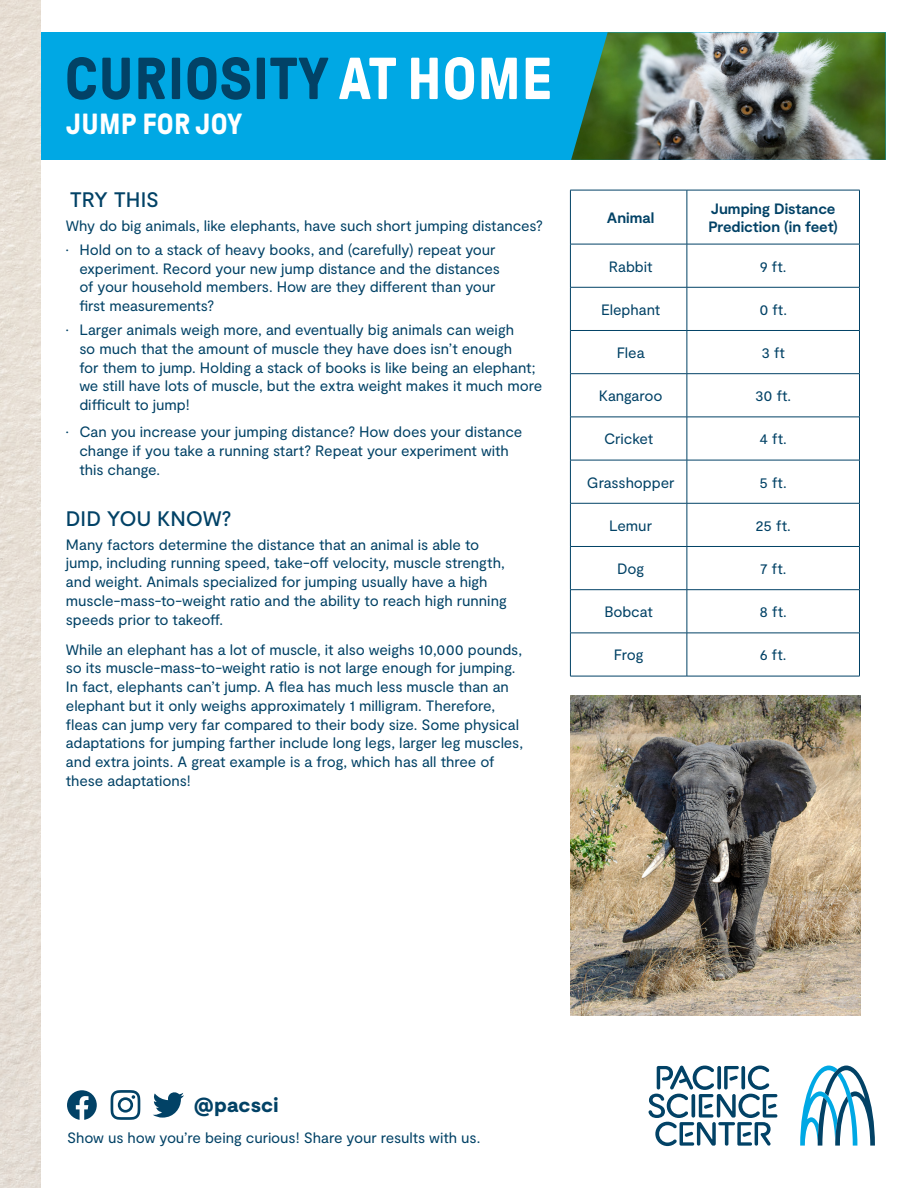
<style>
.page{position:relative;width:918px;height:1188px;background:#fff}
.page>*{position:absolute;margin:0;border:0;box-sizing:border-box;transform-origin:0 0}
.t1{font:700 59.1px "GT Pressura";letter-spacing:.01em;color:#024266}
.t2{font:700 29.1px "GT Pressura";letter-spacing:.01em;color:#fff}
.t3{font:500 21px "Moderat";letter-spacing:-.005em;color:#024266}
.t4{font:900 20.4px "Moderat";letter-spacing:.01em;color:#024266}
.t5{font:15px/18.8px "Moderat";letter-spacing:-.005em;color:#024266}
.t6{font:700 15px/18px "Moderat";letter-spacing:-.005em;color:#024266}
.s1{color:#fff}
</style>
<div class="page">
<div style="left:33px;top:32px;width:853px;height:128px;background:#00a8e4"></div>
<img style="left:571px;top:32px;width:315px;height:128px">
<img style="left:0;top:0;width:40px;height:1188px">
<svg style="left:800px;top:1066px;width:75px;height:80px"></svg>
<svg style="left:648px;top:1065px;width:129px;height:81px"></svg>
<svg style="left:153px;top:1092px;width:31px;height:26px"></svg>
<svg style="left:111px;top:1090px;width:29px;height:30px"></svg>
<svg style="left:67px;top:1090px;width:30px;height:30px"></svg>
<svg style="left:571px;top:191px;width:288px;height:485px"></svg>
<hr style="left:570px;top:190px;width:117px;height:1px;background:#024266">
<hr style="left:570px;top:190px;width:1px;height:54px;background:#024266">
<hr style="left:570px;top:244px;width:117px;height:1px;background:#024266">
<hr style="left:570px;top:244px;width:1px;height:43px;background:#024266">
<hr style="left:570px;top:287px;width:117px;height:1px;background:#024266">
<hr style="left:570px;top:287px;width:1px;height:43px;background:#024266">
<hr style="left:570px;top:330px;width:117px;height:1px;background:#024266">
<hr style="left:570px;top:331px;width:1px;height:43px;background:#024266">
<hr style="left:570px;top:373px;width:117px;height:1px;background:#024266">
<hr style="left:570px;top:374px;width:1px;height:43px;background:#024266">
<hr style="left:570px;top:417px;width:117px;height:1px;background:#024266">
<hr style="left:570px;top:417px;width:1px;height:43px;background:#024266">
<hr style="left:570px;top:460px;width:117px;height:1px;background:#024266">
<hr style="left:570px;top:460px;width:1px;height:43px;background:#024266">
<hr style="left:570px;top:503px;width:117px;height:1px;background:#024266">
<hr style="left:570px;top:503px;width:1px;height:43px;background:#024266">
<hr style="left:570px;top:546px;width:117px;height:1px;background:#024266">
<hr style="left:570px;top:547px;width:1px;height:43px;background:#024266">
<hr style="left:570px;top:589px;width:117px;height:1px;background:#024266">
<hr style="left:570px;top:590px;width:1px;height:43px;background:#024266">
<hr style="left:570px;top:633px;width:117px;height:1px;background:#024266">
<hr style="left:570px;top:633px;width:1px;height:43px;background:#024266">
<hr style="left:570px;top:676px;width:117px;height:1px;background:#024266">
<hr style="left:687px;top:190px;width:173px;height:1px;background:#024266">
<hr style="left:687px;top:190px;width:1px;height:54px;background:#024266">
<hr style="left:859px;top:190px;width:1px;height:54px;background:#024266">
<hr style="left:687px;top:244px;width:173px;height:1px;background:#024266">
<hr style="left:687px;top:244px;width:1px;height:43px;background:#024266">
<hr style="left:859px;top:244px;width:1px;height:43px;background:#024266">
<hr style="left:687px;top:287px;width:173px;height:1px;background:#024266">
<hr style="left:687px;top:287px;width:1px;height:43px;background:#024266">
<hr style="left:859px;top:287px;width:1px;height:43px;background:#024266">
<hr style="left:687px;top:330px;width:173px;height:1px;background:#024266">
<hr style="left:687px;top:331px;width:1px;height:43px;background:#024266">
<hr style="left:859px;top:331px;width:1px;height:43px;background:#024266">
<hr style="left:687px;top:373px;width:173px;height:1px;background:#024266">
<hr style="left:687px;top:374px;width:1px;height:43px;background:#024266">
<hr style="left:859px;top:374px;width:1px;height:43px;background:#024266">
<hr style="left:687px;top:417px;width:173px;height:1px;background:#024266">
<hr style="left:687px;top:417px;width:1px;height:43px;background:#024266">
<hr style="left:859px;top:417px;width:1px;height:43px;background:#024266">
<hr style="left:687px;top:460px;width:173px;height:1px;background:#024266">
<hr style="left:687px;top:460px;width:1px;height:43px;background:#024266">
<hr style="left:859px;top:460px;width:1px;height:43px;background:#024266">
<hr style="left:687px;top:503px;width:173px;height:1px;background:#024266">
<hr style="left:687px;top:503px;width:1px;height:43px;background:#024266">
<hr style="left:859px;top:503px;width:1px;height:43px;background:#024266">
<hr style="left:687px;top:546px;width:173px;height:1px;background:#024266">
<hr style="left:687px;top:547px;width:1px;height:43px;background:#024266">
<hr style="left:859px;top:547px;width:1px;height:43px;background:#024266">
<hr style="left:687px;top:589px;width:173px;height:1px;background:#024266">
<hr style="left:687px;top:590px;width:1px;height:43px;background:#024266">
<hr style="left:859px;top:590px;width:1px;height:43px;background:#024266">
<hr style="left:687px;top:633px;width:173px;height:1px;background:#024266">
<hr style="left:687px;top:633px;width:1px;height:43px;background:#024266">
<hr style="left:859px;top:633px;width:1px;height:43px;background:#024266">
<hr style="left:687px;top:676px;width:173px;height:1px;background:#024266">
<img style="left:570px;top:696px;width:291px;height:320px">
<p class="t1" style="left:65px;top:47px;width:489px">CURIOSITY <span class="s1">AT HOME</span></p>
<p class="t2" style="left:66px;top:108px;width:178px">JUMP FOR JOY</p>
<p class="t3" style="left:70px;top:187px;width:91px">TRY THIS</p>
<p class="t5" style="left:66px;top:217px;width:479px">Why do big animals, like elephants, have such short jumping distances?</p>
<p class="t5" style="left:79px;top:241px;width:422px;text-indent:-14px">• Hold on to a stack of heavy books, and (carefully) repeat your experiment. Record your new jump distance and the distances of your household members. How are they different than your first measurements?</p>
<p class="t5" style="left:79px;top:321px;width:464px;text-indent:-14px">• Larger animals weigh more, and eventually big animals can weigh<br>so much that the amount of muscle they have does isn’t enough<br>for them to jump. Holding a stack of books is like being an elephant; we still have lots of muscle, but the extra weight makes it much more difficult to jump!</p>
<p class="t5" style="left:79px;top:423px;width:444px;text-indent:-14px">• Can you increase your jumping distance? How does your distance change if you take a running start? Repeat your experiment with this change.</p>
<p class="t3" style="left:66px;top:506px;width:167px">DID YOU KNOW?</p>
<p class="t5" style="left:66px;top:535px;width:442px">Many factors determine the distance that an animal is able to jump, including running speed, take-off velocity, muscle strength, and weight. Animals specialized for jumping usually have a high muscle-mass-to-weight ratio and the ability to reach high running speeds prior to takeoff.</p>
<p class="t5" style="left:66px;top:640px;width:459px">While an elephant has a lot of muscle, it also weighs 10,000 pounds, so its muscle-mass-to-weight ratio is not large enough for jumping.<br>In fact, elephants can’t jump. A flea has much less muscle than an elephant but it only weighs approximately 1 milligram. Therefore, fleas can jump very far compared to their body size. Some physical adaptations for jumping farther include long legs, larger leg muscles, and extra joints. A great example is a frog, which has all three of these adaptations!</p>
<p class="t6" style="left:607px;top:210px;width:49px">Animal</p>
<p class="t6" style="left:708px;top:201px;width:131px">Jumping Distance<br>Prediction (in feet)</p>
<p class="t5" style="left:609px;top:258px;width:45px">Rabbit</p>
<p class="t5" style="left:760px;top:258px;width:28px">9 ft.</p>
<p class="t5" style="left:601px;top:301px;width:61px">Elephant</p>
<p class="t5" style="left:759px;top:301px;width:29px">0 ft.</p>
<p class="t5" style="left:617px;top:344px;width:29px">Flea</p>
<p class="t5" style="left:761px;top:344px;width:25px">3 ft</p>
<p class="t5" style="left:599px;top:387px;width:65px">Kangaroo</p>
<p class="t5" style="left:755px;top:387px;width:38px">30 ft.</p>
<p class="t5" style="left:604px;top:430px;width:50px">Cricket</p>
<p class="t5" style="left:760px;top:430px;width:29px">4 ft.</p>
<p class="t5" style="left:587px;top:474px;width:89px">Grasshopper</p>
<p class="t5" style="left:760px;top:474px;width:29px">5 ft.</p>
<p class="t5" style="left:609px;top:517px;width:44px">Lemur</p>
<p class="t5" style="left:756px;top:517px;width:37px">25 ft.</p>
<p class="t5" style="left:617px;top:560px;width:29px">Dog</p>
<p class="t5" style="left:760px;top:560px;width:28px">7 ft.</p>
<p class="t5" style="left:604px;top:603px;width:50px">Bobcat</p>
<p class="t5" style="left:760px;top:603px;width:29px">8 ft.</p>
<p class="t5" style="left:614px;top:646px;width:31px">Frog</p>
<p class="t5" style="left:760px;top:646px;width:28px">6 ft.</p>
<p class="t4" style="left:194px;top:1093px;width:86px">@pacsci</p>
<p class="t5" style="left:67px;top:1129px;width:415px">Show us how you’re being curious! Share your results with us.</p>
</div>
